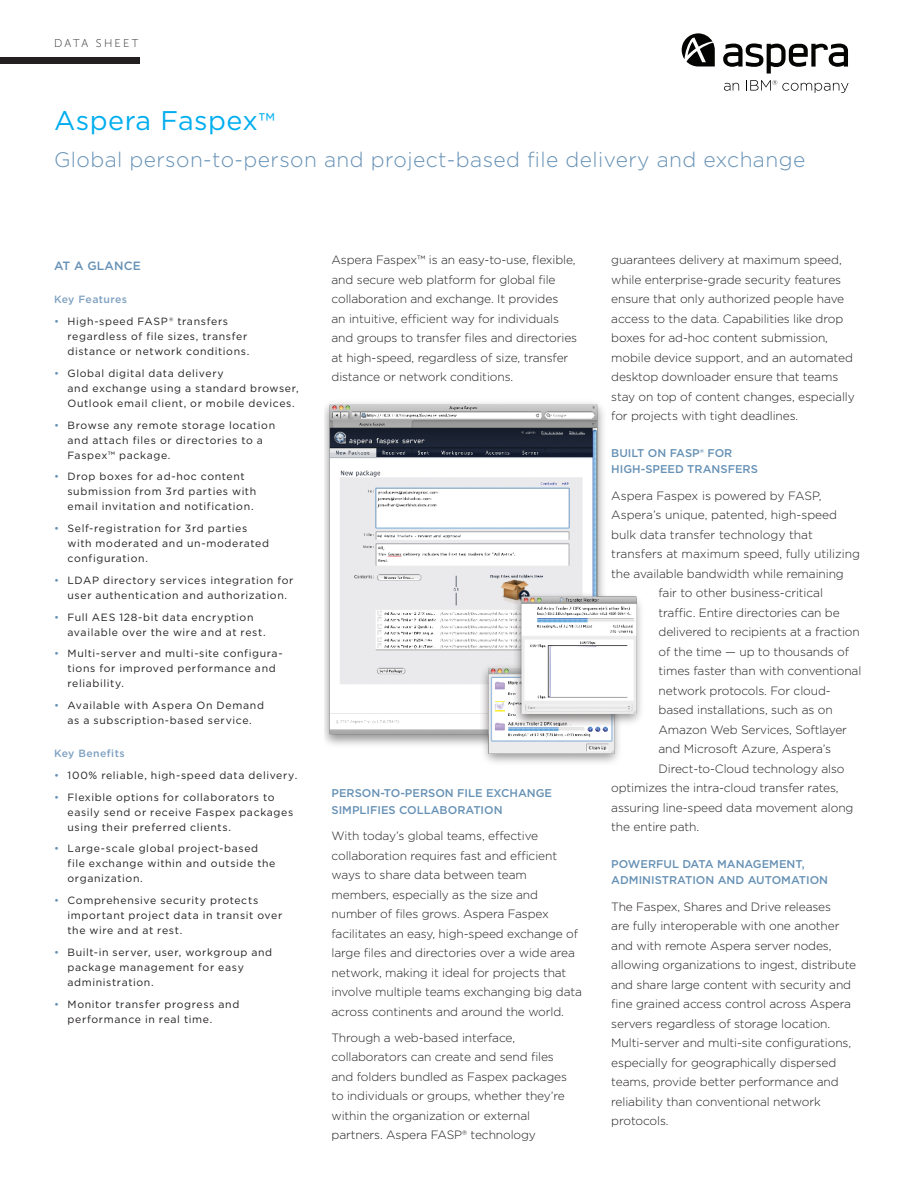
<style>
.page{position:relative;width:918px;height:1188px;background:#fff}
.page>*{position:absolute;margin:0;border:0;box-sizing:border-box;transform-origin:0 0}
.t1{font:27px "Gotham";letter-spacing:.02em;color:#00aeef}
.t2{font:300 21px "Gotham";letter-spacing:.02em;color:#6691b5}
.text{font:300 12px/19.5px "Gotham";letter-spacing:-.01em;color:#231f20}
.head1-blue{font:500 12px "Gotham";letter-spacing:.01em;color:#6691b5}
.text-head{font:500 11.25px/16.5px "Gotham";color:#6691b5}
.t3{font:11.25px "Museo Sans 100";letter-spacing:.2em;color:#231f20}
.t4{font:10.5px/15px "Gotham";letter-spacing:.06em;color:#231f20}
.t5{font:500 10.5px "Gotham";letter-spacing:.04em;color:#7fa1c1}
.s1{font-size:24px}
.s2{color:#6691b5}
</style>
<div class="page">
<img style="left:324px;top:402px;width:317px;height:361px">
<div style="left:0;top:58px;width:139px;height:6px;background:#231f20"></div>
<svg style="left:682px;top:33px;width:33px;height:33px"></svg>
<svg style="left:723px;top:43px;width:125px;height:31px"></svg>
<svg style="left:724px;top:83px;width:15px;height:8px"></svg>
<svg style="left:746px;top:80px;width:103px;height:13px"></svg>
<p class="t3" style="left:54px;top:37px;width:86px">DATA SHEET</p>
<p class="t1" style="left:54px;top:103px;width:222px">Aspera Faspex<span class="s1">™</span></p>
<p class="t2" style="left:54px;top:146px;width:753px">Global person-to-person and project-based file delivery and exchange</p>
<p class="head1-blue" style="left:54px;top:258px;width:88px">AT A GLANCE</p>
<p class="t5" style="left:54px;top:293px;width:75px">Key Features</p>
<p class="t4" style="left:68px;top:314px;width:183px;text-indent:-14px"><span class="s2">•</span> High-speed FASP® transfers regardless of file sizes, transfer distance or network conditions.</p>
<p class="t4" style="left:68px;top:365px;width:233px;text-indent:-14px"><span class="s2">•</span> Global digital data delivery<br>and exchange using a standard browser,<br>Outlook email client, or mobile devices.</p>
<p class="t4" style="left:68px;top:417px;width:209px;text-indent:-14px"><span class="s2">•</span> Browse any remote storage location and attach files or directories to a<br>Faspex™ package.</p>
<p class="t4" style="left:68px;top:469px;width:190px;text-indent:-14px"><span class="s2">•</span> Drop boxes for ad-hoc content submission from 3rd parties with email invitation and notification.</p>
<p class="t4" style="left:68px;top:521px;width:203px;text-indent:-14px"><span class="s2">•</span> Self-registration for 3rd parties with moderated and un-moderated configuration.</p>
<p class="t4" style="left:68px;top:572px;width:227px;text-indent:-14px"><span class="s2">•</span> LDAP directory services integration for user authentication and authorization.</p>
<p class="t4" style="left:68px;top:609px;width:200px;text-indent:-14px"><span class="s2">•</span> Full AES 128-bit data encryption available over the wire and at rest.</p>
<p class="t4" style="left:68px;top:646px;width:217px;text-indent:-14px"><span class="s2">•</span> Multi-server and multi-site configura&shy;tions for improved performance and reliability.</p>
<p class="t4" style="left:54px;top:698px;width:211px;text-align:center"><span class="s2">•</span> Available with Aspera On Demand as a subscription-based service.</p>
<p class="t5" style="left:54px;top:747px;width:72px">Key Benefits</p>
<p class="t4" style="left:54px;top:767px;width:245px"><span class="s2">•</span> 100% reliable, high-speed data delivery.</p>
<p class="t4" style="left:68px;top:789px;width:227px;text-indent:-14px"><span class="s2">•</span> Flexible options for collaborators to easily send or receive Faspex packages using their preferred clients.</p>
<p class="t4" style="left:68px;top:841px;width:210px;text-indent:-14px"><span class="s2">•</span> Large-scale global project-based file exchange within and outside the organization.</p>
<p class="t4" style="left:68px;top:893px;width:216px;text-indent:-14px"><span class="s2">•</span> Comprehensive security protects important project data in transit over the wire and at rest.</p>
<p class="t4" style="left:68px;top:944px;width:206px;text-indent:-14px"><span class="s2">•</span> Built-in server, user, workgroup and package management for easy administration.</p>
<p class="t4" style="left:68px;top:996px;width:173px;text-indent:-14px"><span class="s2">•</span> Monitor transfer progress and performance in real time.</p>
<p class="text" style="left:332px;top:250px;width:247px">Aspera Faspex™ is an easy-to-use, flexible, and secure web platform for global file collaboration and exchange. It provides<br>an intuitive, efficient way for individuals and groups to transfer files and directories at high-speed, regardless of size, transfer distance or network conditions.</p>
<p class="text-head" style="left:332px;top:785px;width:222px">PERSON-TO-PERSON FILE EXCHANGE<br>SIMPLIFIES COLLABORATION</p>
<p class="text" style="left:332px;top:826px;width:252px">With today’s global teams, effective collaboration requires fast and efficient ways to share data between team members, especially as the size and number of files grows. Aspera Faspex facilitates an easy, high-speed exchange of large files and directories over a wide area network, making it ideal for projects that involve multiple teams exchanging big data across continents and around the world.</p>
<p class="text" style="left:332px;top:1028px;width:237px">Through a web-based interface, collaborators can create and send files and folders bundled as Faspex packages to individuals or groups, whether they’re within the organization or external partners. Aspera FASP® technology</p>
<p class="text" style="left:611px;top:250px;width:245px">guarantees delivery at maximum speed, while enterprise-grade security features ensure that only authorized people have access to the data. Capabilities like drop boxes for ad-hoc content submission, mobile device support, and an automated desktop downloader ensure that teams stay on top of content changes, especially for projects with tight deadlines.</p>
<p class="text-head" style="left:611px;top:445px;width:148px">BUILT ON FASP® FOR<br>HIGH-SPEED TRANSFERS</p>
<p class="text" style="left:611px;top:485px;width:250px">Aspera Faspex is powered by FASP, Aspera’s unique, patented, high-speed bulk data transfer technology that transfers at maximum speed, fully utilizing</p>
<p class="text" style="left:611px;top:563px;width:234px">the available bandwidth while remaining</p>
<p class="text" style="left:659px;top:583px;width:166px">fair to other business-critical</p>
<p class="text" style="left:659px;top:602px;width:183px">traffic. Entire directories can be</p>
<p class="text" style="left:659px;top:622px;width:203px">delivered to recipients at a fraction</p>
<p class="text" style="left:659px;top:641px;width:192px">of the time — up to thousands of</p>
<p class="text" style="left:659px;top:661px;width:204px">times faster than with conventional</p>
<p class="text" style="left:659px;top:680px;width:174px">network protocols. For cloud-</p>
<p class="text" style="left:659px;top:700px;width:176px">based installations, such as on</p>
<p class="text" style="left:659px;top:719px;width:190px">Amazon Web Services, Softlayer</p>
<p class="text" style="left:659px;top:739px;width:174px">and Microsoft Azure, Aspera’s</p>
<p class="text" style="left:659px;top:758px;width:188px">Direct-to-Cloud technology also</p>
<p class="text" style="left:611px;top:778px;width:229px">optimizes the intra-cloud transfer rates,</p>
<p class="text" style="left:611px;top:797px;width:244px">assuring line-speed data movement along</p>
<p class="text" style="left:611px;top:817px;width:89px">the entire path.</p>
<p class="text-head" style="left:611px;top:856px;width:218px">POWERFUL DATA MANAGEMENT,<br>ADMINISTRATION AND AUTOMATION</p>
<p class="text" style="left:611px;top:896px;width:246px">The Faspex, Shares and Drive releases<br>are fully interoperable with one another and with remote Aspera server nodes, allowing organizations to ingest, distribute and share large content with security and fine grained access control across Aspera servers regardless of storage location.<br>Multi-server and multi-site configurations, especially for geographically dispersed teams, provide better performance and reliability than conventional network protocols.</p>
</div>
